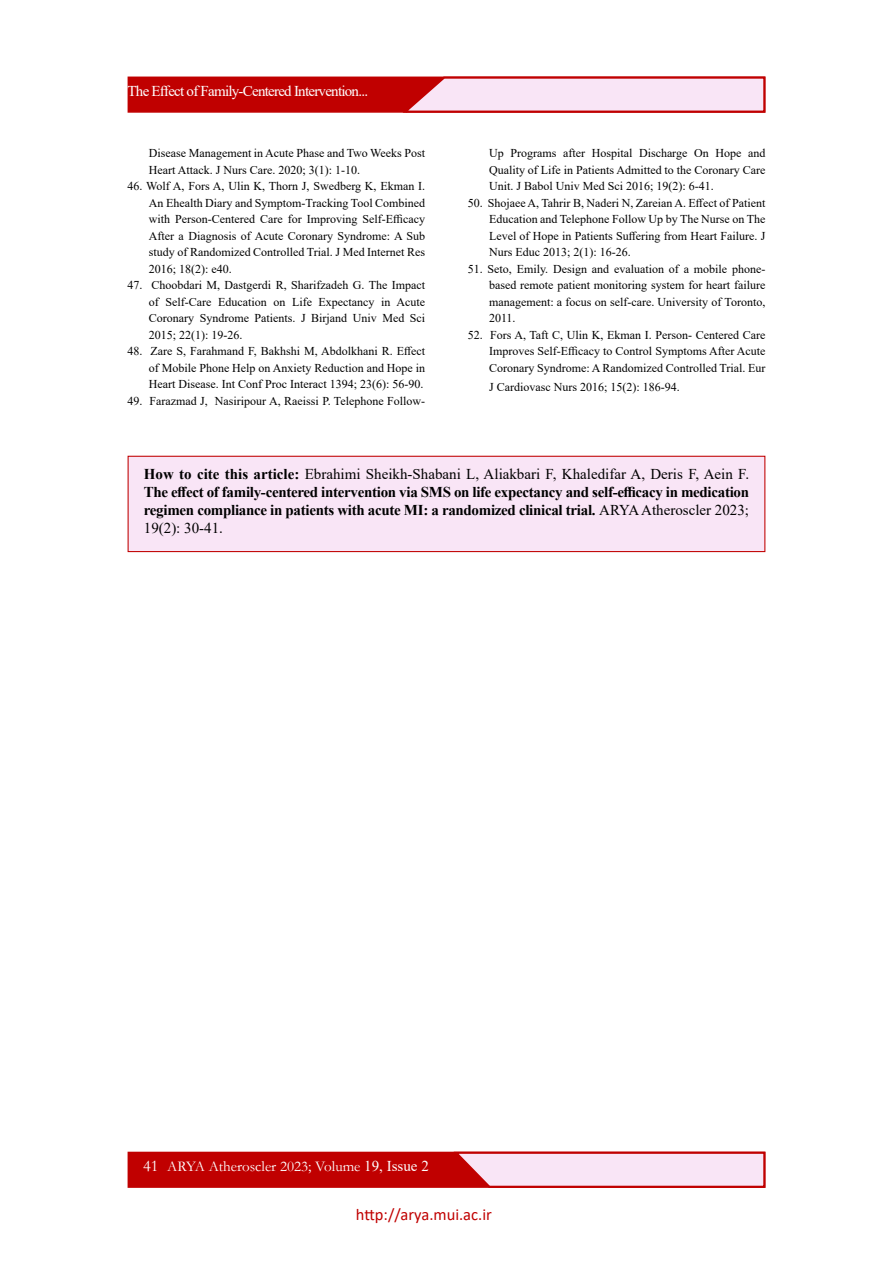
<style>
.page{position:relative;width:893px;height:1263px;background:#fff}
.page>*{position:absolute;margin:0;border:0;box-sizing:border-box;transform-origin:0 0}
.t1{font:16.5px "Calibri";color:#c00000}
.t2{font:16.5px "Garamond";color:#fff}
.t3{font:700 15px/18px "Times New Roman";letter-spacing:-.02em;color:#000;text-align:justify}
.t4{font:15px "Times New Roman";letter-spacing:-.05em;color:#fff}
.t5{font:15px "Garamond";color:#fff}
.t6{font:12px/16.5px "Times New Roman";color:#000;text-align:justify}
.s1{font-weight:400}
.s2{font-family:"Times New Roman"}
</style>
<div class="page">
<div style="left:128px;top:1152px;width:637px;height:36px;background:#c00000;border:1px solid #c00000"></div>
<div style="left:128px;top:77px;width:637px;height:36px;background:#c00000;border:1px solid #c00000"></div>
<svg style="left:451px;top:1151px;width:315px;height:37px;background:#edb8c6"></svg>
<svg style="left:400px;top:76px;width:366px;height:37px;background:#edb8c5"></svg>
<div style="left:128px;top:456px;width:637px;height:96px;background:#f9e5f6;border:1px solid #c00000"></div>
<p class="t4" style="left:128px;top:80px;width:242px">The Effect of Family-Centered Intervention...</p>
<p class="t6" style="left:149px;top:144px;width:278px">Disease Management in Acute Phase and Two Weeks Post<br>Heart Attack. J Nurs Care. 2020; 3(1): 1-10.</p>
<p class="t6" style="left:149px;top:177px;width:278px;text-indent:-21px">46. Wolf A, Fors A, Ulin K, Thorn J, Swedberg K, Ekman I.<br>An Ehealth Diary and Symptom-Tracking Tool Combined with Person-Centered Care for Improving Self-Efficacy After a Diagnosis of Acute Coronary Syndrome: A Sub study of Randomized Controlled Trial. J Med Internet Res 2016; 18(2): e40.</p>
<p class="t6" style="left:149px;top:276px;width:278px;text-indent:-21px">47. Choobdari M, Dastgerdi R, Sharifzadeh G. The Impact of Self-Care Education on Life Expectancy in Acute Coronary Syndrome Patients. J Birjand Univ Med Sci 2015; 22(1): 19-26.</p>
<p class="t6" style="left:149px;top:342px;width:278px;text-indent:-21px">48. Zare S, Farahmand F, Bakhshi M, Abdolkhani R. Effect of Mobile Phone Help on Anxiety Reduction and Hope in Heart Disease. Int Conf Proc Interact 1394; 23(6): 56-90.</p>
<p class="t6" style="left:128px;top:392px;width:299px">49. Farazmad J, Nasiripour A, Raeissi P. Telephone Follow-</p>
<p class="t6" style="left:489px;top:144px;width:278px">Up Programs after Hospital Discharge On Hope and Quality of Life in Patients Admitted to the Coronary Care Unit. J Babol Univ Med Sci 2016; 19(2): 6-41.</p>
<p class="t6" style="left:489px;top:194px;width:278px;text-indent:-21px">50. Shojaee A, Tahrir B, Naderi N, Zareian A. Effect of Patient Education and Telephone Follow Up by The Nurse on The Level of Hope in Patients Suffering from Heart Failure. J Nurs Educ 2013; 2(1): 16-26.</p>
<p class="t6" style="left:489px;top:260px;width:278px;text-indent:-21px">51. Seto, Emily. Design and evaluation of a mobile phone&shy;based remote patient monitoring system for heart failure management: a focus on self-care. University of Toronto, 2011.</p>
<p class="t6" style="left:489px;top:326px;width:278px;text-indent:-21px">52. Fors A, Taft C, Ulin K, Ekman I. Person- Centered Care Improves Self-Efficacy to Control Symptoms After Acute Coronary Syndrome: A Randomized Controlled Trial. Eur</p>
<p class="t6" style="left:489px;top:378px;width:192px">J Cardiovasc Nurs 2016; 15(2): 186-94.</p>
<p class="t3" style="left:144px;top:465px;width:607px">How to cite this article: <span class="s1">Ebrahimi Sheikh-Shabani L, Aliakbari F, Khaledifar A, Deris F, Aein F.<br></span>The effect of family-centered intervention via SMS on life expectancy and self-efficacy in medication regimen compliance in patients with acute MI: a randomized clinical trial. <span class="s1">ARYA Atheroscler 2023; 19(2): 30-41.</span></p>
<h1 class="t2" style="left:143px;top:1155px;width:17px">41</h1>
<p class="t5" style="left:167px;top:1156px;width:263px">ARYA Atheroscler 2023; Volume <span class="s2">19, Issue 2</span></p>
<h1 class="t1" style="left:356px;top:1202px;width:137px">http://arya.mui.ac.ir</h1>
</div>
